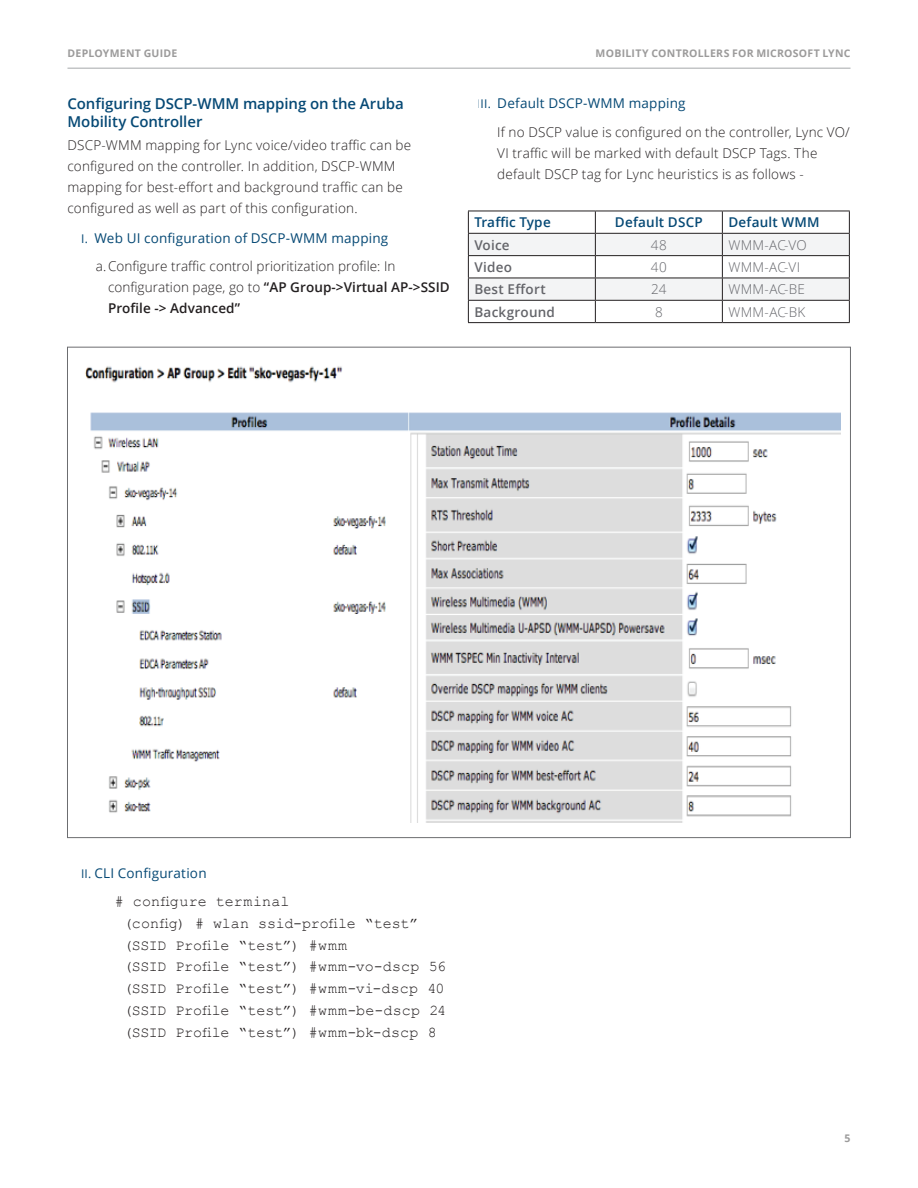
<style>
.page{position:relative;width:918px;height:1188px;background:#fff}
.page>*{position:absolute;margin:0;border:0;box-sizing:border-box;transform-origin:0 0}
.t1{font:15px/21.8px "Courier New";letter-spacing:-.005em;color:#231f20}
.t2{font:600 15px/18px "Open Sans";letter-spacing:-.005em;color:#064975}
.t3{font:300 13.5px/21px "Open Sans";letter-spacing:.015em;color:#231f20}
.t4{font:600 13.5px/21px "Open Sans";letter-spacing:.005em;color:#231f20}
.t5{font:13.5px "Open Sans";letter-spacing:.015em;color:#064975}
.t6{font:300 13.5px "Open Sans";letter-spacing:.015em;color:#64656a}
.t7{font:600 13.5px "Open Sans";letter-spacing:.015em;color:#064975}
.t8{font:600 13.5px "Open Sans";letter-spacing:.02em;color:#64656a}
.t9{font:700 10.5px "Open Sans";letter-spacing:.025em;color:#9c9b9b}
.s1{font-weight:400;font-size:12px;color:#064975}
.s2{font-weight:400;color:#064975}
.s3{font-weight:300}
.s4{font-size:12px}
</style>
<div class="page">
<hr style="left:68px;top:68px;width:782px;height:1px;background:#c3c5c6">
<img style="left:85px;top:366px;width:756px;height:457px">
<hr style="left:468px;top:322px;width:127px;height:1px;background:#231f20">
<hr style="left:595px;top:322px;width:127px;height:1px;background:#231f20">
<hr style="left:722px;top:322px;width:128px;height:1px;background:#231f20">
<svg style="left:468px;top:211px;width:382px;height:111px"></svg>
<hr style="left:722px;top:300px;width:128px;height:1px;background:#231f20">
<div style="left:77px;top:393px;width:10px;height:434px;background:#fff"></div>
<p class="t9" style="left:68px;top:45px;width:111px">DEPLOYMENT GUIDE</p>
<p class="t9" style="left:596px;top:45px;width:256px">MOBILITY CONTROLLERS FOR MICROSOFT LYNC</p>
<p class="t2" style="left:68px;top:94px;width:338px">Configuring DSCP-WMM mapping on the Aruba<br>Mobility Controller</p>
<p class="t3" style="left:68px;top:134px;width:345px">DSCP-WMM mapping for Lync voice/video traffic can be configured on the controller. In addition, DSCP-WMM mapping for best-effort and background traffic can be configured as well as part of this configuration.</p>
<p class="t3" style="left:96px;top:224px;width:301px;line-height:27.8px;text-indent:-15px"><span class="s1">I.</span> <span class="s2">Web UI configuration of DSCP-WMM mapping </span>a.Configure traffic control prioritization profile: In</p>
<p class="t4" style="left:108px;top:276px;width:343px"><span class="s3">configuration page, go to</span> “AP Group-&gt;Virtual AP-&gt;SSID<br>Profile -&gt; Advanced”</p>
<p class="t5" style="left:477px;top:93px;width:210px"><span class="s4">III.</span> Default DSCP-WMM mapping</p>
<p class="t3" style="left:497px;top:122px;width:354px">If no DSCP value is configured on the controller, Lync VO/<br>VI traffic will be marked with default DSCP Tags. The default DSCP tag for Lync heuristics is as follows -</p>
<p class="t7" style="left:474px;top:213px;width:78px">Traffic Type</p>
<p class="t7" style="left:615px;top:213px;width:89px">Default DSCP</p>
<p class="t7" style="left:728px;top:213px;width:93px">Default WMM</p>
<p class="t8" style="left:474px;top:235px;width:37px">Voice</p>
<p class="t6" style="left:651px;top:235px;width:18px">48</p>
<p class="t6" style="left:728px;top:235px;width:80px">WMM-AC-VO</p>
<p class="t8" style="left:474px;top:258px;width:39px">Video</p>
<p class="t6" style="left:651px;top:258px;width:17px">40</p>
<p class="t6" style="left:728px;top:258px;width:73px">WMM-AC-VI</p>
<p class="t8" style="left:474px;top:280px;width:73px">Best Effort</p>
<p class="t6" style="left:651px;top:280px;width:17px">24</p>
<p class="t6" style="left:728px;top:280px;width:78px">WMM-AC-BE</p>
<p class="t8" style="left:474px;top:302px;width:82px">Background</p>
<p class="t6" style="left:655px;top:302px;width:9px">8</p>
<p class="t6" style="left:728px;top:302px;width:79px">WMM-AC-BK</p>
<p class="t5" style="left:81px;top:863px;width:127px"><span class="s4">II.</span> CLI Configuration</p>
<p class="t1" style="left:124px;top:890px;width:324px;text-indent:-9px"># configure terminal<br>(config) # wlan ssid-profile “test” (SSID Profile “test”) #wmm<br>(SSID Profile “test”) #wmm-vo-dscp 56 (SSID Profile “test”) #wmm-vi-dscp 40 (SSID Profile “test”) #wmm-be-dscp 24 (SSID Profile “test”) #wmm-bk-dscp 8</p>
<p class="t9" style="left:845px;top:1131px;width:7px">5</p>
</div>
